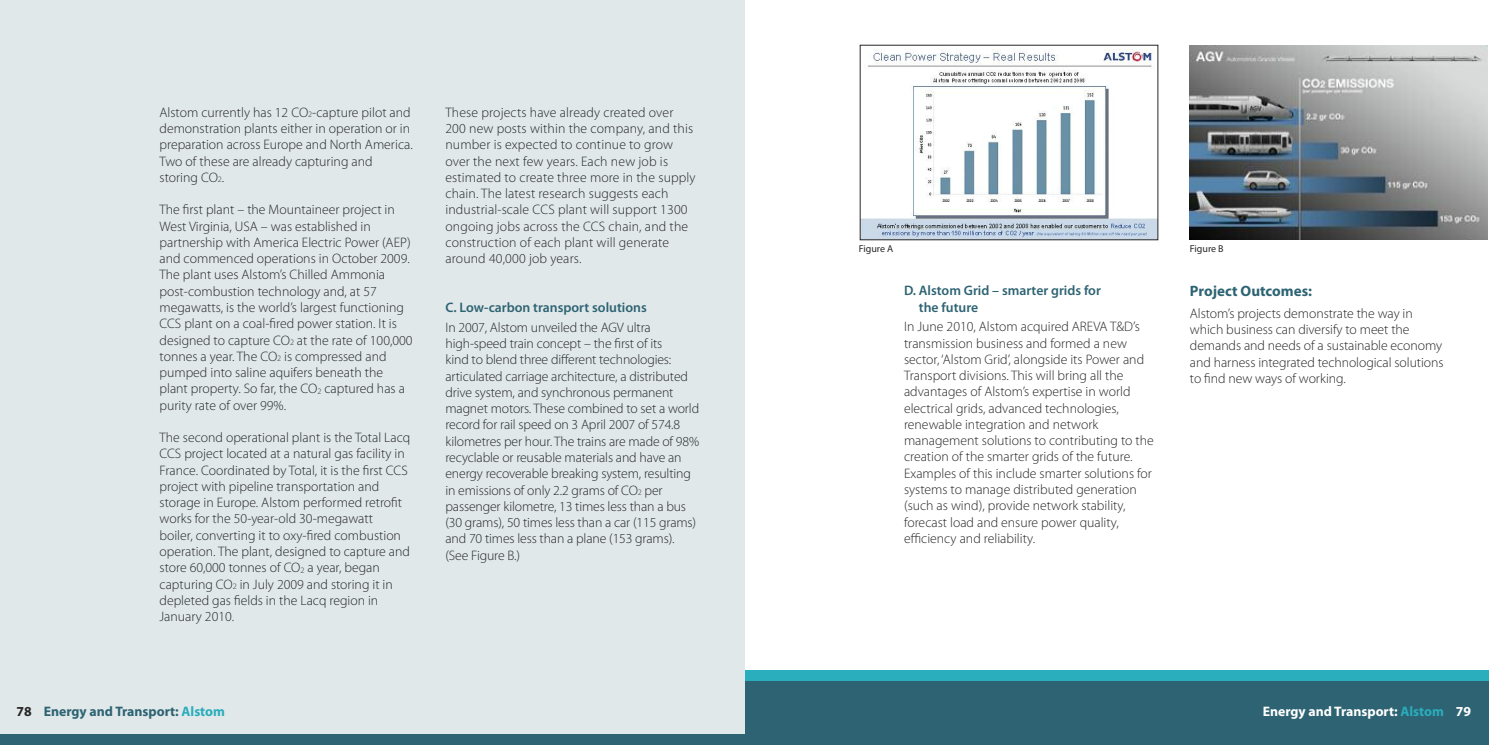
<style>
.page{position:relative;width:1489px;height:745px;background:#fff}
.page>*{position:absolute;margin:0;border:0;box-sizing:border-box;transform-origin:0 0}
.t1{font:700 15px "Myriad Pro";color:#2d6372}
.t2{font:300 13.75px/16.2px "Myriad Pro";color:#272627}
.t3{font:600 13.75px/16.2px "Myriad Pro";color:#2d6372}
.t4{font:700 13.75px "Myriad Pro";color:#2d6372}
.t5{font:700 13.75px "Myriad Pro";color:#fff}
.t6{font:10px "Myriad Pro";color:#272627}
.s1{font-size:8.25px}
.s2{color:#272627}
.s3{color:#2aadbc}
</style>
<div class="page">
<div style="left:744px;top:673px;width:744px;height:71px;background:#2d6372"></div>
<div style="left:744px;top:670px;width:744px;height:10px;background:#2aadbc"></div>
<div style="left:0;top:0;width:744px;height:744px;background:#e0e8ea"></div>
<img style="left:862px;top:49px;width:293px;height:189px">
<div style="left:860px;top:45px;width:297px;height:195px;border:1px solid #272627"></div>
<img style="left:1189px;top:45px;width:298px;height:195px">
<div style="left:0;top:733px;width:1488px;height:11px;background:#2d6372"></div>
<p class="t2" style="left:159px;top:105px;width:255px">Alstom currently has 12 Co<span class="s1">2</span>-capture pilot and demonstration plants either in operation or in preparation across europe and north America.<br>Two of these are already capturing and storing Co<span class="s1">2</span>.</p>
<p class="t2" style="left:159px;top:202px;width:254px">The first plant – the mountaineer project in West Virginia, USA – was established in partnership with America electric Power (AeP) and commenced operations in october 2009.<br>The plant uses Alstom’s Chilled Ammonia post-combustion technology and, at 57 megawatts, is the world’s largest functioning CCS plant on a coal-fired power station. It is designed to capture Co<span class="s1">2</span> at the rate of 100,000 tonnes a year. The Co<span class="s1">2</span> is compressed and pumped into saline aquifers beneath the plant property. So far, the Co<span class="s1">2</span> captured has a purity rate of over 99%.</p>
<p class="t2" style="left:159px;top:430px;width:252px">The second operational plant is the Total Lacq CCS project located at a natural gas facility in France. Coordinated by Total, it is the first CCS project with pipeline transportation and storage in europe. Alstom performed retrofit works for the 50-year-old 30-megawatt<br>boiler, converting it to oxy-fired combustion operation. The plant, designed to capture and store 60,000 tonnes of Co<span class="s1">2</span> a year, began capturing Co<span class="s1">2</span> in July 2009 and storing it in depleted gas fields in the Lacq region in January 2010.</p>
<p class="t2" style="left:445px;top:105px;width:252px">These projects have already created over 200 new posts within the company, and this number is expected to continue to grow over the next few years. each new job is estimated to create three more in the supply chain. The latest research suggests each industrial-scale CCS plant will support 1300 ongoing jobs across the CCS chain, and the construction of each plant will generate around 40,000 job years.</p>
<p class="t3" style="left:445px;top:300px;width:203px">C. Low-carbon transport solutions</p>
<p class="t2" style="left:445px;top:320px;width:255px">In 2007, Alstom unveiled the AGV ultra high-speed train concept – the first of its<br>kind to blend three different technologies: articulated carriage architecture, a distributed drive system, and synchronous permanent magnet motors. These combined to set a world record for rail speed on 3 April 2007 of 574.8 kilometres per hour. The trains are made of 98% recyclable or reusable materials and have an energy recoverable breaking system, resulting in emissions of only 2.2 grams of Co<span class="s1">2</span> per passenger kilometre, 13 times less than a bus (30 grams), 50 times less than a car (115 grams) and 70 times less than a plane (153 grams). (See Figure B.)</p>
<p class="t6" style="left:858px;top:245px;width:36px">Figure A</p>
<p class="t6" style="left:1189px;top:245px;width:35px">Figure B</p>
<p class="t3" style="left:918px;top:283px;width:183px;text-indent:-15px">D. Alstom Grid – smarter grids for the future</p>
<p class="t2" style="left:904px;top:319px;width:251px">In June 2010, Alstom acquired AReVA T&amp;D’s transmission business and formed a new sector, ‘Alstom Grid’, alongside its Power and Transport divisions. This will bring all the advantages of Alstom’s expertise in world electrical grids, advanced technologies, renewable integration and network management solutions to contributing to the creation of the smarter grids of the future. examples of this include smarter solutions for systems to manage distributed generation (such as wind), provide network stability, forecast load and ensure power quality, efficiency and reliability.</p>
<p class="t1" style="left:1189px;top:285px;width:124px">Project Outcomes:</p>
<p class="t2" style="left:1189px;top:306px;width:255px">Alstom’s projects demonstrate the way in which business can diversify to meet the demands and needs of a sustainable economy and harness integrated technological solutions to find new ways of working.</p>
<p class="t4" style="left:17px;top:706px;width:210px"><span class="s2">78</span> Energy and Transport: <span class="s3">Alstom</span></p>
<p class="t5" style="left:1262px;top:706px;width:210px">Energy and Transport: <span class="s3">Alstom</span> 79</p>
</div>
